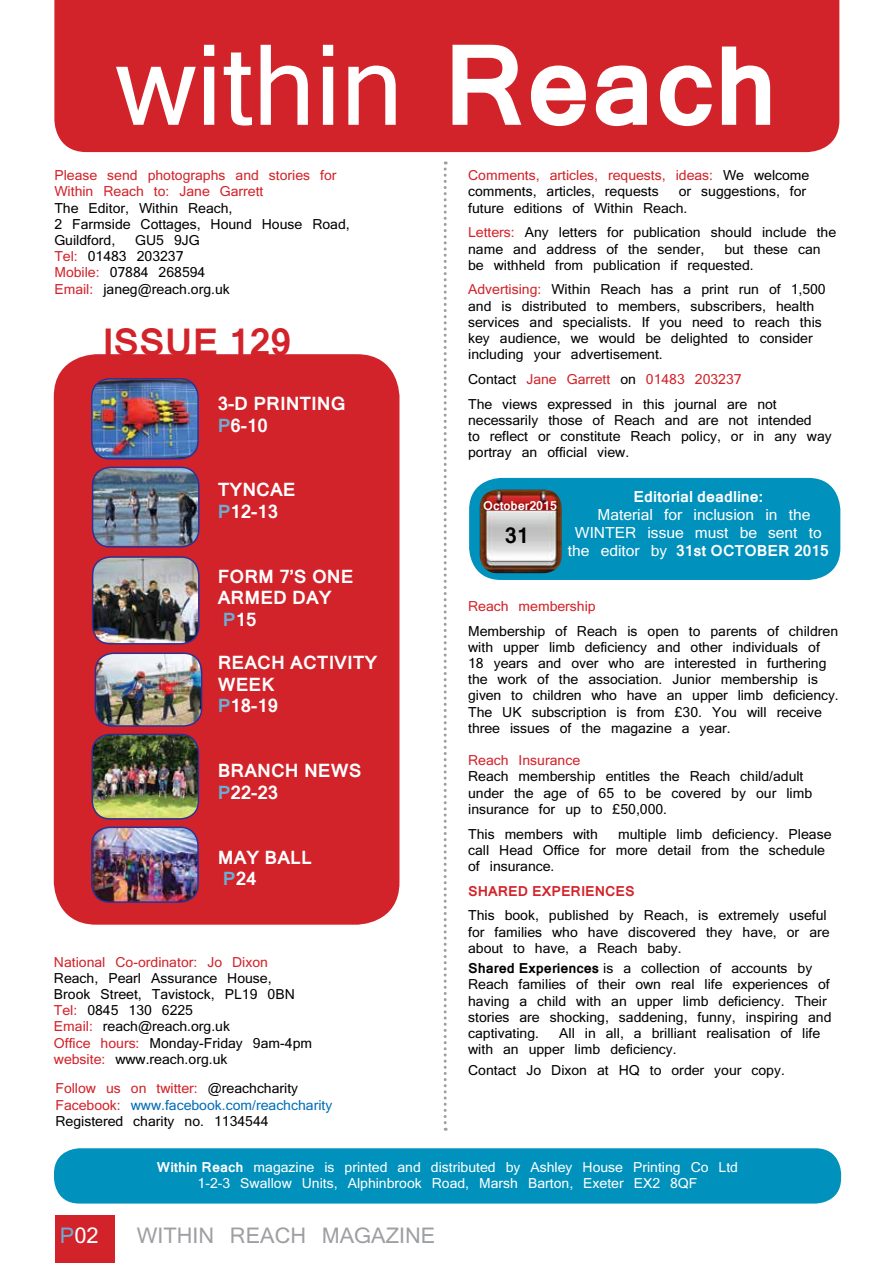
<style>
.page{position:relative;width:893px;height:1263px;background:#fff}
.page>*{position:absolute;margin:0;border:0;box-sizing:border-box;transform-origin:0 0}
.t1{font:108px "Kartika";color:#fff}
.t2{font:700 36px "Kartika";color:#d2232a}
.t3{font:21px "Kartika";color:#9d9fa2}
.t4{font:21px "Kartika";color:#fff}
.t5{font:700 21px "Kartika";color:#000}
.t6{font:700 18px/21.6px "Kartika";color:#fff}
.t7{font:15px "Kartika";color:#fff}
.t8{font:700 15px "Kartika";color:#fff}
.t9{font:13.5px/16.2px "Kartika";color:#000}
.t10{font:13.5px/16.2px "Kartika";color:#fff;text-align:center}
.t11{font:13.5px/16.2px "Kartika";color:#d2232a}
.t12{font:700 13.5px "Kartika";color:#d2232a}
.t13{font:700 12px "Kartika";color:#fff}
.s1{font-weight:700}
.s2{color:#d2232a}
.s3{color:#6baed5}
.s4{color:#006db8}
.s5{font-weight:400}
</style>
<div class="page">
<div style="left:54px;top:0;width:785px;height:152px;background:#d2232a"></div>
<div style="left:55px;top:1215px;width:60px;height:48px;background:#d2232a"></div>
<svg style="left:444px;top:161px;width:3px;height:970px"></svg>
<div style="left:54px;top:1148px;width:787px;height:55px;background:#0091bc;border-radius:25px"></div>
<div style="left:54px;top:354px;width:345px;height:571px;background:#d2232a;border-radius:43px"></div>
<div style="left:469px;top:478px;width:371px;height:102px;background:#0091bc;border-radius:32px"></div>
<img style="left:480px;top:490px;width:82px;height:83px">
<img style="left:92px;top:379px;width:106px;height:80px">
<div style="left:91px;top:378px;width:108px;height:81px;border:2px solid #2e3192;border-radius:18px"></div>
<img style="left:93px;top:467px;width:104px;height:79px">
<div style="left:92px;top:467px;width:108px;height:81px;border:2px solid #2e3192;border-radius:18px"></div>
<img style="left:93px;top:559px;width:106px;height:85px">
<div style="left:92px;top:556px;width:108px;height:88px;border:2px solid #2e3192;border-radius:18px"></div>
<img style="left:95px;top:653px;width:107px;height:73px">
<div style="left:95px;top:652px;width:107px;height:75px;border:2px solid #2e3192;border-radius:18px"></div>
<img style="left:92px;top:829px;width:106px;height:73px">
<div style="left:91px;top:826px;width:108px;height:77px;border:2px solid #2e3192;border-radius:18px"></div>
<img style="left:92px;top:734px;width:106px;height:83px">
<div style="left:91px;top:734px;width:108px;height:86px;border:2px solid #2e3192;border-radius:18px"></div>
<h1 class="t1" style="left:115px;top:19px;width:664px">within <span class="s1">Reach</span></h1>
<p class="t11" style="left:54px;top:169px;width:284px">Please send photographs and stories for<br>Within Reach to: Jane Garrett</p>
<p class="t9" style="left:54px;top:201px;width:297px">The Editor, Within Reach,<br>2 Farmside Cottages, Hound House Road,<br>Guildford,</p>
<p class="t9" style="left:54px;top:233px;width:177px;text-indent:81px">GU5 9JG<br><span class="s2">Tel:</span> 01483 203237<br><span class="s2">Mobile:</span> 07884 268594<br><span class="s2">Email:</span> janeg@reach.org.uk</p>
<h2 class="t2" style="left:102px;top:320px;width:190px">ISSUE 129</h2>
<h3 class="t6" style="left:218px;top:395px;width:129px">3-D PRINTING<br><span class="s3">P</span>6-10</h3>
<h3 class="t6" style="left:218px;top:481px;width:80px">TYNCAE<br><span class="s3">P</span>12-13</h3>
<h3 class="t6" style="left:218px;top:567px;width:137px">FORM 7’S ONE<br>ARMED DAY<br><span class="s3">P</span>15</h3>
<h3 class="t6" style="left:218px;top:654px;width:161px">REACH ACTIVITY<br>WEEK<br><span class="s3">P</span>18-19</h3>
<h3 class="t6" style="left:218px;top:762px;width:145px">BRANCH NEWS<br><span class="s3">P</span>22-23</h3>
<h3 class="t6" style="left:218px;top:848px;width:96px">MAY BALL<br><span class="s3">P</span>24</h3>
<p class="t11" style="left:54px;top:955px;width:216px">National Co-ordinator: Jo Dixon</p>
<p class="t9" style="left:54px;top:971px;width:260px">Reach, Pearl Assurance House,<br>Brook Street, Tavistock, PL19 0BN<br><span class="s2">Tel:</span> 0845 130 6225<br><span class="s2">Email:</span> reach@reach.org.uk<br><span class="s2">Office hours:</span> Monday-Friday 9am-4pm <span class="s2">website:</span> www.reach.org.uk</p>
<p class="t9" style="left:55px;top:1082px;width:278px"><span class="s2">Follow us on twitter:</span> @reachcharity<br><span class="s2">Facebook:</span> <span class="s4">www.facebook.com/reachcharity<br></span>Registered charity no. 1134544</p>
<p class="t9" style="left:468px;top:169px;width:343px"><span class="s2">Comments, articles, requests, ideas:</span> We welcome comments, articles, requests</p>
<p class="t9" style="left:468px;top:185px;width:340px;text-indent:211px">or suggestions, for future editions of Within Reach.</p>
<p class="t9" style="left:468px;top:226px;width:369px"><span class="s2">Letters:</span> Any letters for publication should include the name and address of the sender,</p>
<p class="t9" style="left:468px;top:242px;width:354px;text-indent:256px">but these can be withheld from publication if requested.</p>
<p class="t9" style="left:468px;top:283px;width:359px"><span class="s2">Advertising:</span> Within Reach has a print run of 1,500 and is distributed to members, subscribers, health services and specialists. If you need to reach this key audience, we would be delighted to consider including your advertisement.</p>
<p class="t9" style="left:468px;top:368px;width:310px;line-height:24.8px">Contact <span class="s2">Jane Garrett</span> on <span class="s2">01483 203237<br></span>The views expressed in this journal are not</p>
<p class="t9" style="left:468px;top:413px;width:365px">necessarily those of Reach and are not intended<br>to reflect or constitute Reach policy, or in any way portray an official view.</p>
<p class="t13" style="left:483px;top:498px;width:75px">October2015</p>
<h3 class="t5" style="left:505px;top:522px;width:26px">31</h3>
<p class="t8" style="left:633px;top:488px;width:131px">Editorial deadline:</p>
<p class="t7" style="left:597px;top:506px;width:214px">Material for inclusion in the</p>
<p class="t7" style="left:575px;top:524px;width:248px">WINTER issue must be sent to</p>
<p class="t8" style="left:568px;top:542px;width:262px"><span class="s5">the editor by</span> 31st OCTOBER 2015</p>
<p class="t11" style="left:468px;top:599px;width:129px">Reach membership</p>
<p class="t9" style="left:468px;top:624px;width:372px">Membership of Reach is open to parents of children with upper limb deficiency and other individuals of 18 years and over who are interested in furthering the work of the association. Junior membership is given to children who have an upper limb deficiency.<br>The UK subscription is from £30. You will receive three issues of the magazine a year.</p>
<p class="t11" style="left:468px;top:753px;width:113px">Reach Insurance</p>
<p class="t9" style="left:468px;top:770px;width:345px">Reach membership entitles the Reach child/adult under the age of 65 to be covered by our limb insurance for up to £50,000.</p>
<p class="t9" style="left:468px;top:827px;width:131px">This members with</p>
<p class="t9" style="left:468px;top:827px;width:365px;text-indent:150px">multiple limb deficiency. Please call Head Office for more detail from the schedule of insurance.</p>
<p class="t12" style="left:468px;top:882px;width:168px">SHARED EXPERIENCES</p>
<p class="t9" style="left:468px;top:909px;width:363px">This book, published by Reach, is extremely useful for families who have discovered they have, or are about to have, a Reach baby.</p>
<p class="t9" style="left:468px;top:961px;width:365px"><span class="s1">Shared Experiences</span> is a collection of accounts by Reach families of their own real life experiences of having a child with an upper limb deficiency. Their stories are shocking, saddening, funny, inspiring and captivating.</p>
<p class="t9" style="left:468px;top:1026px;width:354px;text-indent:91px">All in all, a brilliant realisation of life with an upper limb deficiency.</p>
<p class="t9" style="left:468px;top:1063px;width:318px">Contact Jo Dixon at HQ to order your copy.</p>
<p class="t10" style="left:157px;top:1160px;width:583px"><span class="s1">Within Reach</span> magazine is printed and distributed by Ashley House Printing Co Ltd<br>1-2-3 Swallow Units, Alphinbrook Road, Marsh Barton, Exeter EX2 8QF</p>
<h3 class="t4" style="left:60px;top:1222px;width:40px"><span class="s3">P</span>02</h3>
<h3 class="t3" style="left:137px;top:1222px;width:300px">WITHIN REACH MAGAZINE</h3>
</div>
